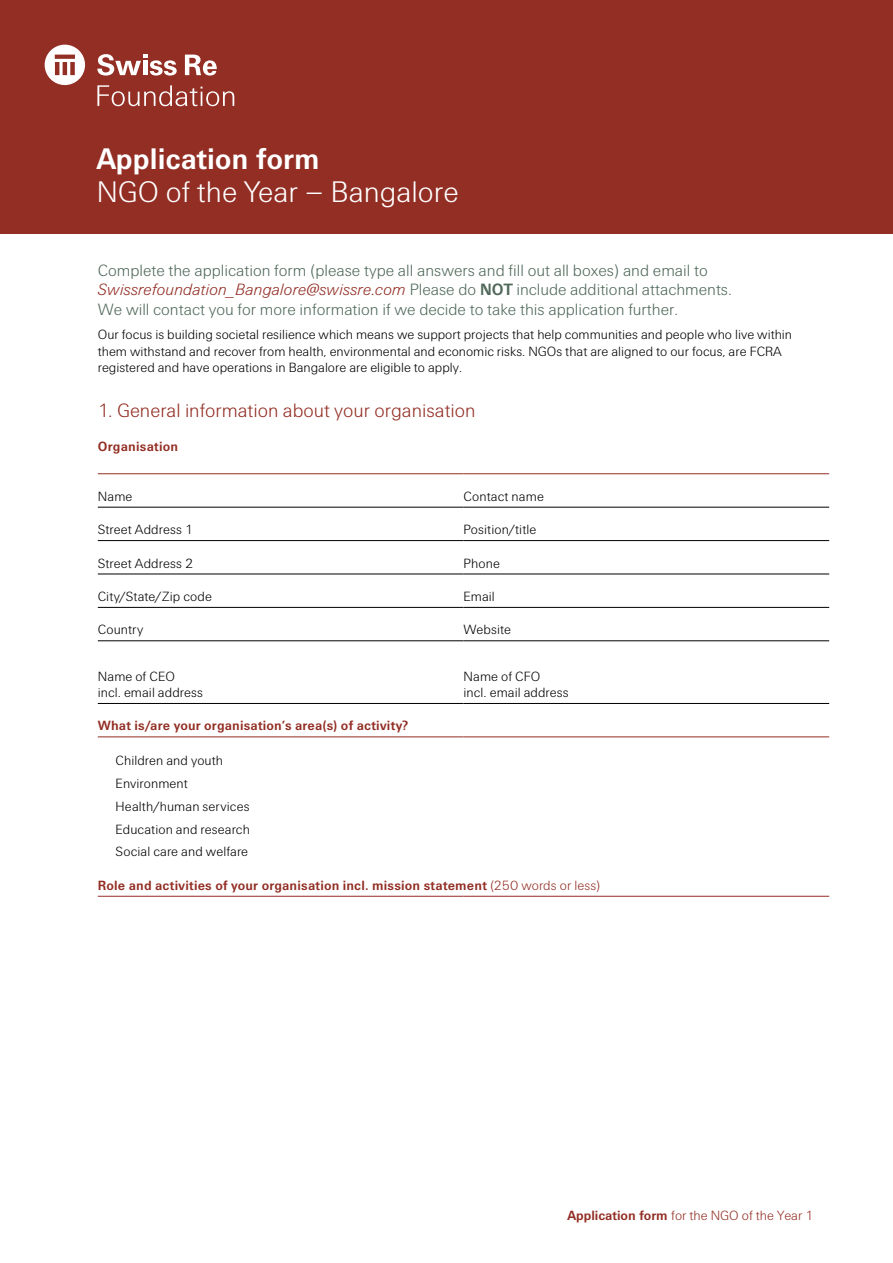
<style>
.page{position:relative;width:893px;height:1263px;background:#fff}
.page>*{position:absolute;margin:0;border:0;box-sizing:border-box;transform-origin:0 0}
.t1{font:300 30px "Swiss Re Sans OT";color:#fff}
.t2{font:700 30px "Swiss Re Sans OT";color:#fff}
.t3{font:300 19.5px "Swiss Re Sans OT";color:#922e24}
.t4{font:300 16.5px/19.5px "Swiss Re Sans OT";color:#50695a}
.t5{font:300 13.5px/16.5px "Swiss Re Sans OT";color:#000}
.t6{font:700 13.5px "Swiss Re Sans OT";letter-spacing:.015em;color:#922e24}
.t7{font:300 13.5px "Swiss Re Sans OT";color:#922e24}
.s1{font-style:italic;color:#922e24}
.s2{font-weight:700}
.s3{font-weight:300}
</style>
<div class="page">
<div style="left:0;top:0;width:893px;height:234px;background:#922e24"></div>
<svg style="left:45px;top:45px;width:40px;height:40px"></svg>
<svg style="left:97px;top:54px;width:80px;height:22px"></svg>
<svg style="left:185px;top:55px;width:32px;height:21px"></svg>
<svg style="left:97px;top:85px;width:137px;height:21px"></svg>
<hr style="left:98px;top:507px;width:365px;height:1px;background:#000">
<hr style="left:463px;top:507px;width:366px;height:1px;background:#000">
<hr style="left:98px;top:540px;width:365px;height:1px;background:#000">
<hr style="left:463px;top:540px;width:366px;height:1px;background:#000">
<hr style="left:98px;top:574px;width:365px;height:1px;background:#000">
<hr style="left:463px;top:574px;width:366px;height:1px;background:#000">
<hr style="left:98px;top:473px;width:365px;height:1px;background:#922e24">
<hr style="left:463px;top:473px;width:366px;height:1px;background:#922e24">
<hr style="left:98px;top:736px;width:365px;height:1px;background:#922e24">
<hr style="left:463px;top:736px;width:366px;height:1px;background:#922e24">
<hr style="left:98px;top:896px;width:365px;height:1px;background:#922e24">
<hr style="left:463px;top:896px;width:366px;height:1px;background:#922e24">
<hr style="left:98px;top:607px;width:365px;height:1px;background:#000">
<hr style="left:463px;top:607px;width:366px;height:1px;background:#000">
<hr style="left:98px;top:640px;width:365px;height:1px;background:#000">
<hr style="left:463px;top:640px;width:366px;height:1px;background:#000">
<hr style="left:98px;top:703px;width:365px;height:1px;background:#000">
<hr style="left:463px;top:703px;width:366px;height:1px;background:#000">
<h1 class="t2" style="left:97px;top:141px;width:224px">Application form</h1>
<h1 class="t1" style="left:97px;top:175px;width:363px">NGO of the Year – Bangalore</h1>
<p class="t4" style="left:98px;top:260px;width:636px">Complete the application form (please type all answers and fill out all boxes) and email to<br><span class="s1">Swissrefoundation_Bangalore@swissre.com</span> Please do <span class="s2">NOT</span> include additional attachments.<br>We will contact you for more information if we decide to take this application further.</p>
<p class="t5" style="left:98px;top:327px;width:696px">Our focus is building societal resilience which means we support projects that help communities and people who live within them withstand and recover from health, environmental and economic risks. NGOs that are aligned to our focus, are FCRA registered and have operations in Bangalore are eligible to apply.</p>
<h2 class="t3" style="left:98px;top:400px;width:379px">1. General information about your organisation</h2>
<p class="t6" style="left:98px;top:438px;width:82px">Organisation</p>
<p class="t5" style="left:98px;top:488px;width:36px">Name</p>
<p class="t5" style="left:463px;top:488px;width:82px">Contact name</p>
<p class="t5" style="left:98px;top:521px;width:97px">Street Address 1</p>
<p class="t5" style="left:463px;top:521px;width:74px">Position/title</p>
<p class="t5" style="left:98px;top:555px;width:97px">Street Address 2</p>
<p class="t5" style="left:463px;top:555px;width:38px">Phone</p>
<p class="t5" style="left:98px;top:588px;width:116px">City/State/Zip code</p>
<p class="t5" style="left:463px;top:588px;width:33px">Email</p>
<p class="t5" style="left:98px;top:622px;width:47px">Country</p>
<p class="t5" style="left:463px;top:622px;width:49px">Website</p>
<p class="t5" style="left:98px;top:668px;width:107px">Name of CEO<br>incl. email address</p>
<p class="t5" style="left:463px;top:668px;width:107px">Name of CFO<br>incl. email address</p>
<p class="t6" style="left:98px;top:718px;width:312px">What is/are your organisation’s area(s) of activity?</p>
<p class="t5" style="left:116px;top:749px;width:136px;line-height:23px">Children and youth<br>Environment<br>Health/human services<br>Education and research<br>Social care and welfare</p>
<p class="t6" style="left:98px;top:877px;width:504px">Role and activities of your organisation incl. mission statement <span class="s3">(250 words or less)</span></p>
<p class="t7" style="left:567px;top:1208px;width:248px"><span class="s2">Application form</span> for the NGO of the Year 1</p>
</div>
